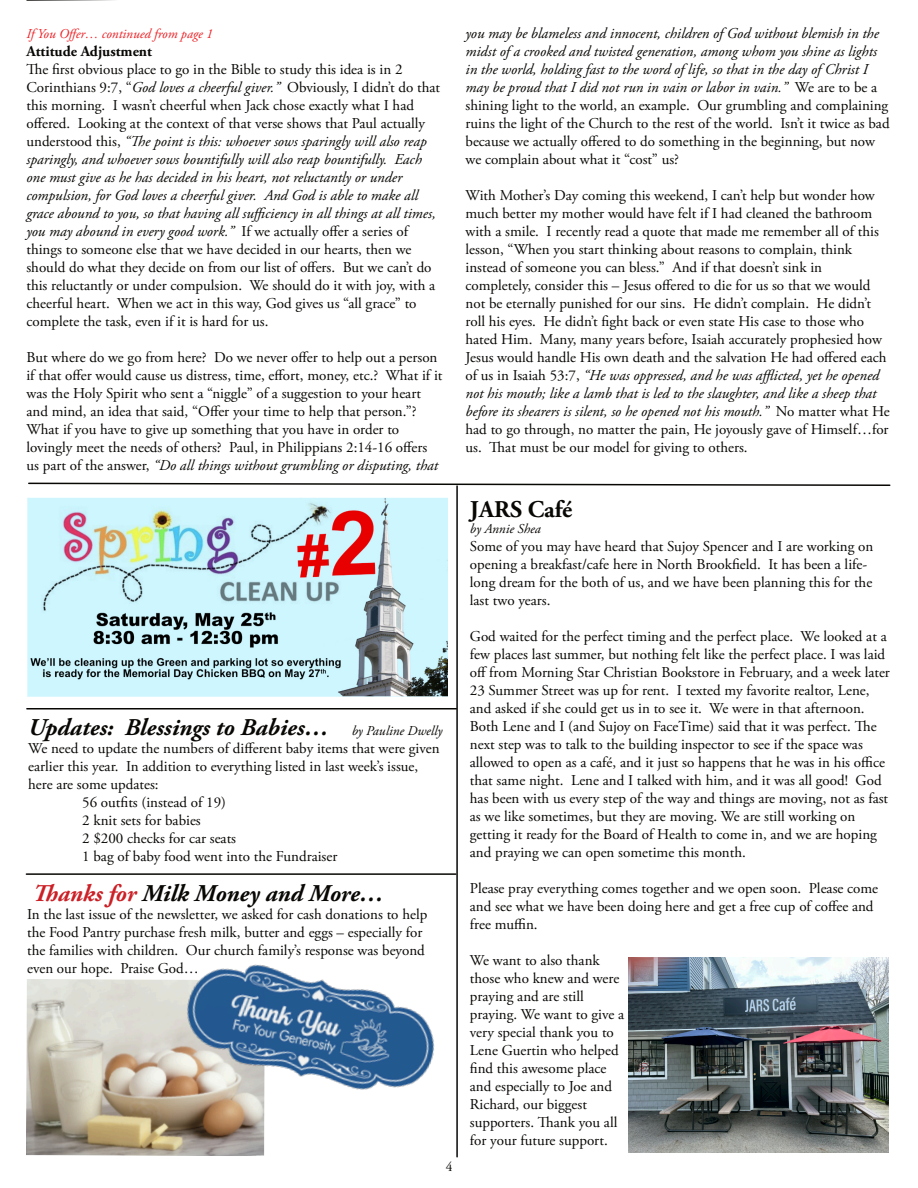
<style>
.page{position:relative;width:918px;height:1188px;background:#fff}
.page>*{position:absolute;margin:0;border:0;box-sizing:border-box;transform-origin:0 0}
.t1{font:italic 700 24px "Adobe Garamond Pro";color:#080704}
.t2{font:700 24px "Adobe Garamond Pro";color:#080704}
.t3{font:15px/18px "Adobe Garamond Pro";color:#080704}
.t4{font:italic 15px/18px "Adobe Garamond Pro";color:#080704}
.t5{font:700 15px "Adobe Garamond Pro";color:#080704}
.t6{font:italic 13.5px "Adobe Garamond Pro";color:#ee1e23}
.t7{font:italic 13.5px "Adobe Garamond Pro";color:#080704}
.t8{font:13.5px "Adobe Garamond Pro";color:#080704}
.s1{font-style:italic}
.s2{font-weight:400;font-size:13.5px}
.s3{color:#cb2026}
.s4{font-style:normal}
</style>
<div class="page">
<svg style="left:26px;top:0;width:88px;height:1px"></svg>
<svg style="left:28px;top:482px;width:863px;height:4px"></svg>
<img style="left:26px;top:979px;width:239px;height:177px">
<hr style="left:456px;top:486px;width:2px;height:671px;background:#080704">
<img style="left:629px;top:957px;width:260px;height:196px">
<img style="left:167px;top:964px;width:268px;height:154px">
<hr style="left:26px;top:873px;width:430px;height:2px;background:#080704">
<hr style="left:27px;top:708px;width:429px;height:2px;background:#080704">
<img style="left:27px;top:498px;width:420px;height:199px">
<p class="t6" style="left:26px;top:29px;width:188px">If You Offer… continued from page 1</p>
<p class="t5" style="left:26px;top:46px;width:127px">Attitude Adjustment</p>
<p class="t3" style="left:26px;top:62px;width:415px">The first obvious place to go in the Bible to study this idea is in 2<br>Corinthians 9:7, “<span class="s1">God loves a cheerful giver.”</span> Obviously, I didn’t do that this morning. I wasn’t cheerful when Jack chose exactly what I had offered. Looking at the context of that verse shows that Paul actually understood this, <span class="s1">“The point is this: whoever sows sparingly will also reap sparingly, and whoever sows bountifully will also reap bountifully. Each one must give as he has decided in his heart, not reluctantly or under compulsion, for God loves a cheerful giver. And God is able to make all grace abound to you, so that having all sufficiency in all things at all times, you may abound in every good work.”</span> If we actually offer a series of things to someone else that we have decided in our hearts, then we should do what they decide on from our list of offers. But we can’t do this reluctantly or under compulsion. We should do it with joy, with a cheerful heart. When we act in this way, God gives us “all grace” to complete the task, even if it is hard for us.</p>
<p class="t3" style="left:26px;top:350px;width:417px">But where do we go from here? Do we never offer to help out a person if that offer would cause us distress, time, effort, money, etc.? What if it was the Holy Spirit who sent a “niggle” of a suggestion to your heart and mind, an idea that said, “Offer your time to help that person.”?<br>What if you have to give up something that you have in order to lovingly meet the needs of others? Paul, in Philippians 2:14-16 offers us part of the answer, <span class="s1">“Do all things without grumbling or disputing, that</span></p>
<h1 class="t1" style="left:28px;top:718px;width:416px">Updates: Blessings to Babies… <span class="s2">by Pauline Dwelly</span></h1>
<p class="t3" style="left:28px;top:741px;width:413px">We need to update the numbers of different baby items that were given</p>
<p class="t3" style="left:28px;top:759px;width:392px">earlier this year. In addition to everything listed in last week’s issue,</p>
<p class="t3" style="left:28px;top:777px;width:132px">here are some updates:</p>
<p class="t3" style="left:82px;top:795px;width:145px">56 outfits (instead of 19)</p>
<p class="t3" style="left:82px;top:813px;width:120px">2 knit sets for babies</p>
<p class="t3" style="left:82px;top:831px;width:155px">2 $200 checks for car seats</p>
<p class="t3" style="left:82px;top:849px;width:257px">1 bag of baby food went into the Fundraiser</p>
<h1 class="t1" style="left:33px;top:883px;width:352px"><span class="s3">Thanks for</span> Milk Money and More…</h1>
<p class="t3" style="left:27px;top:906px;width:402px">In the last issue of the newsletter, we asked for cash donations to help the Food Pantry purchase fresh milk, butter and eggs – especially for the families with children. Our church family’s response was beyond even our hope. Praise God…</p>
<p class="t8" style="left:446px;top:1161px;width:8px">4</p>
<p class="t4" style="left:466px;top:26px;width:426px">you may be blameless and innocent, children of God without blemish in the midst of a crooked and twisted generation, among whom you shine as lights in the world, holding fast to the word of life, so that in the day of Christ I may be proud that I did not run in vain or labor in vain.” <span class="s4">We are to be a shining light to the world, an example. Our grumbling and complaining ruins the light of the Church to the rest of the world. Isn’t it twice as bad because we actually offered to do something in the beginning, but now we complain about what it “cost” us?</span></p>
<p class="t3" style="left:466px;top:188px;width:426px">With Mother’s Day coming this weekend, I can’t help but wonder how much better my mother would have felt if I had cleaned the bathroom with a smile. I recently read a quote that made me remember all of this lesson, “When you start thinking about reasons to complain, think instead of someone you can bless.” And if that doesn’t sink in completely, consider this – Jesus offered to die for us so that we would not be eternally punished for our sins. He didn’t complain. He didn’t roll his eyes. He didn’t fight back or even state His case to those who hated Him. Many, many years before, Isaiah accurately prophesied how Jesus would handle His own death and the salvation He had offered each of us in Isaiah 53:7, <span class="s1">“He was oppressed, and he was afflicted, yet he opened not his mouth; like a lamb that is led to the slaughter, and like a sheep that before its shearers is silent, so he opened not his mouth.”</span> No matter what He had to go through, no matter the pain, He joyously gave of Himself…for us. That must be our model for giving to others.</p>
<h1 class="t2" style="left:470px;top:499px;width:104px">JARS Café</h1>
<p class="t7" style="left:470px;top:523px;width:72px">by Annie Shea</p>
<p class="t3" style="left:470px;top:538px;width:405px">Some of you may have heard that Sujoy Spencer and I are working on opening a breakfast/cafe here in North Brookfield. It has been a life&shy;long dream for the both of us, and we have been planning this for the last two years.</p>
<p class="t3" style="left:470px;top:628px;width:422px">God waited for the perfect timing and the perfect place. We looked at a few places last summer, but nothing felt like the perfect place. I was laid off from Morning Star Christian Bookstore in February, and a week later 23 Summer Street was up for rent. I texted my favorite realtor, Lene, and asked if she could get us in to see it. We were in that afternoon.<br>Both Lene and I (and Sujoy on FaceTime) said that it was perfect. The next step was to talk to the building inspector to see if the space was allowed to open as a café, and it just so happens that he was in his office that same night. Lene and I talked with him, and it was all good! God has been with us every step of the way and things are moving, not as fast as we like sometimes, but they are moving. We are still working on getting it ready for the Board of Health to come in, and we are hoping and praying we can open sometime this month.</p>
<p class="t3" style="left:470px;top:880px;width:410px">Please pray everything comes together and we open soon. Please come and see what we have been doing here and get a free cup of coffee and free muffin.</p>
<p class="t3" style="left:470px;top:952px;width:156px">We want to also thank those who knew and were praying and are still praying. We want to give a very special thank you to<br>Lene Guertin who helped find this awesome place and especially to Joe and<br>Richard, our biggest supporters. Thank you all for your future support.</p>
</div>
